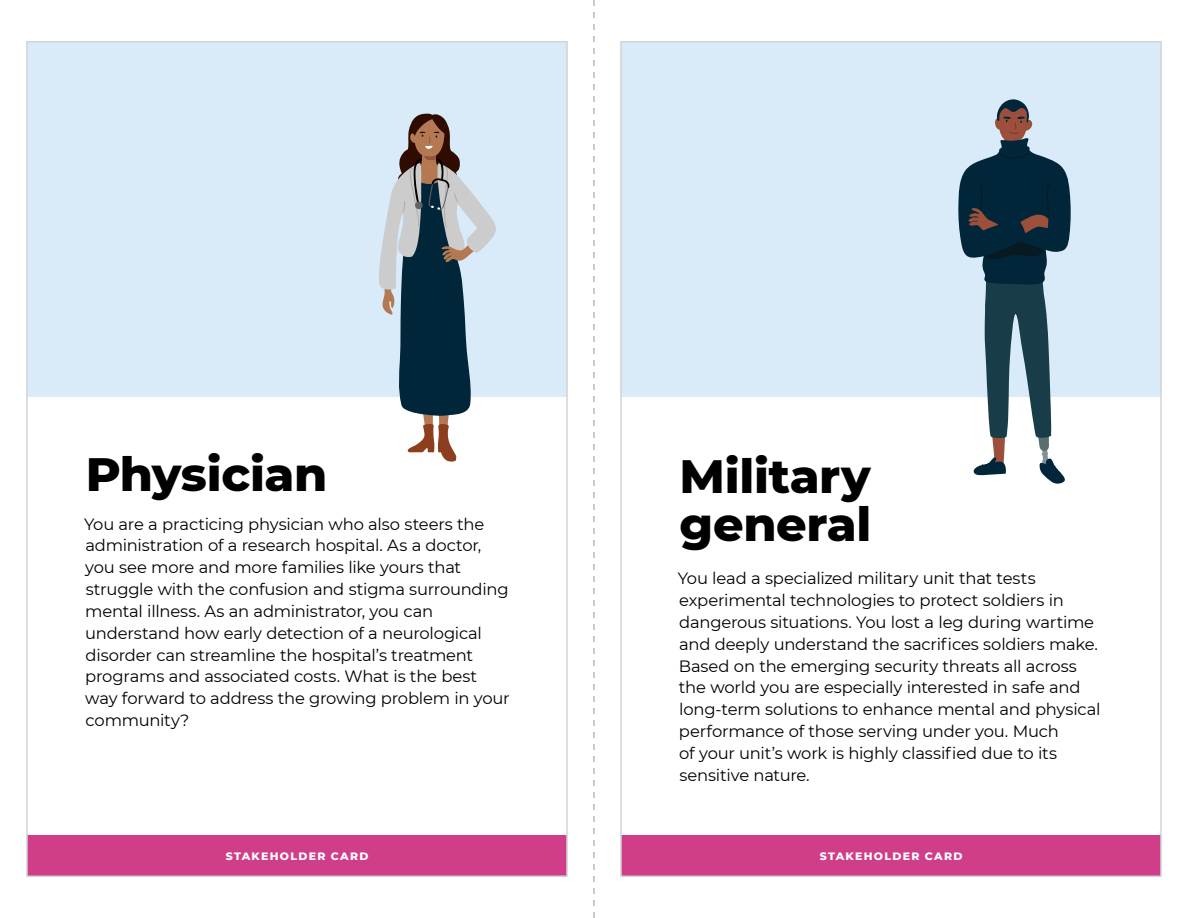
<style>
.page{position:relative;width:1188px;height:918px;background:#fff}
.page>*{position:absolute;margin:0;border:0;box-sizing:border-box;transform-origin:0 0}
.t1{font:800 47.7px/47.7px "Montserrat";letter-spacing:-.005em;color:#000}
.t2{font:16.35px/21.8px "Montserrat";letter-spacing:-.015em;color:#000}
.t3{font:800 10.95px "Montserrat";letter-spacing:.12em;color:#fff}
</style>
<div class="page">
<svg style="left:594px;top:0;width:1px;height:918px"></svg>
<div style="left:27px;top:835px;width:540px;height:41px;background:#d03e8a"></div>
<div style="left:27px;top:42px;width:540px;height:355px;background:#d9ebf9"></div>
<svg style="left:379px;top:113px;width:117px;height:349px"></svg>
<div style="left:621px;top:835px;width:540px;height:41px;background:#d03e8a"></div>
<div style="left:621px;top:42px;width:540px;height:355px;background:#d9ebf9"></div>
<svg style="left:958px;top:99px;width:113px;height:385px"></svg>
<h1 class="t1" style="left:86px;top:448px;width:243px">Physician</h1>
<p class="t2" style="left:84px;top:512px;width:427px">You are a practicing physician who also steers the administration of a research hospital. As a doctor, you see more and more families like yours that struggle with the confusion and stigma surrounding mental illness. As an administrator, you can understand how early detection of a neurological disorder can streamline the hospital’s treatment programs and associated costs. What is the best way forward to address the growing problem in your community?</p>
<p class="t3" style="left:226px;top:848px;width:144px">STAKEHOLDER CARD</p>
<h1 class="t1" style="left:679px;top:450px;width:194px">Military general</h1>
<p class="t2" style="left:678px;top:567px;width:424px">You lead a specialized military unit that tests experimental technologies to protect soldiers in dangerous situations. You lost a leg during wartime and deeply understand the sacrifices soldiers make.<br>Based on the emerging security threats all across the world you are especially interested in safe and long-term solutions to enhance mental and physical performance of those serving under you. Much<br>of your unit’s work is highly classified due to its sensitive nature.</p>
<p class="t3" style="left:820px;top:848px;width:144px">STAKEHOLDER CARD</p>
</div>
